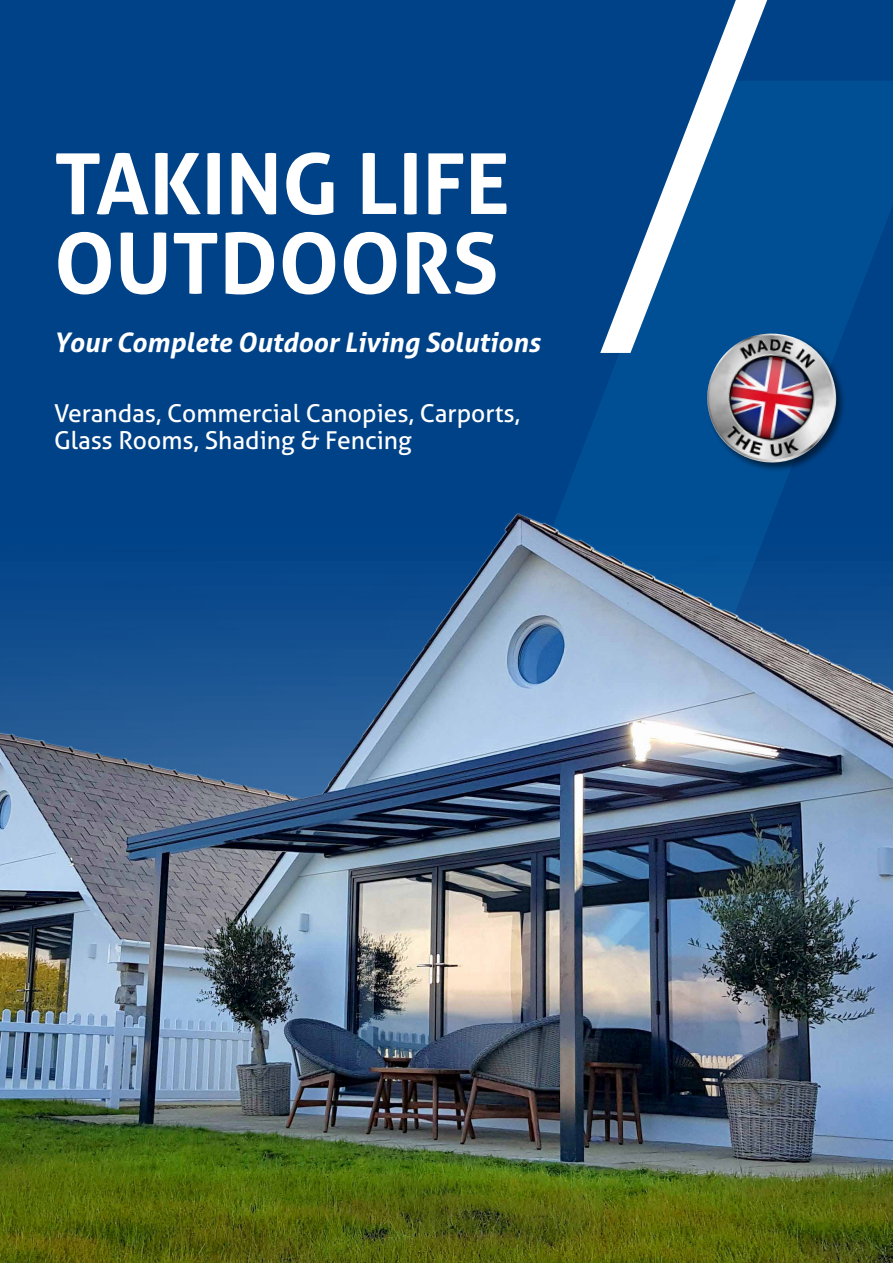
<style>
.page{position:relative;width:893px;height:1263px;background:#004288}
.page>*{position:absolute;margin:0;border:0;box-sizing:border-box;transform-origin:0 0}
.t1{font:700 84.15px/79.5px "Aller";color:#fff}
.t2{font:italic 700 26.85px "Aller";color:#fff}
.t3{font:24.6px/27.5px "Aller";color:#fff}
</style>
<div class="page">
<svg style="left:559px;top:81px;width:334px;height:430px;fill:#004f95"></svg>
<svg style="left:600px;top:0;width:167px;height:353px"></svg>
<img style="left:0;top:511px;width:893px;height:752px">
<div style="left:706px;top:332px;width:141px;height:141px;background:#000;opacity:.55"></div>
<img style="left:703px;top:334px;width:137px;height:134px">
<h1 class="t1" style="left:54px;top:144px;width:457px">TAKING LIFE<br>OUTDOORS</h1>
<p class="t2" style="left:54px;top:326px;width:488px">Your Complete Outdoor Living Solutions</p>
<p class="t3" style="left:54px;top:399px;width:468px">Verandas, Commercial Canopies, Carports,<br>Glass Rooms, Shading &amp; Fencing</p>
</div>
